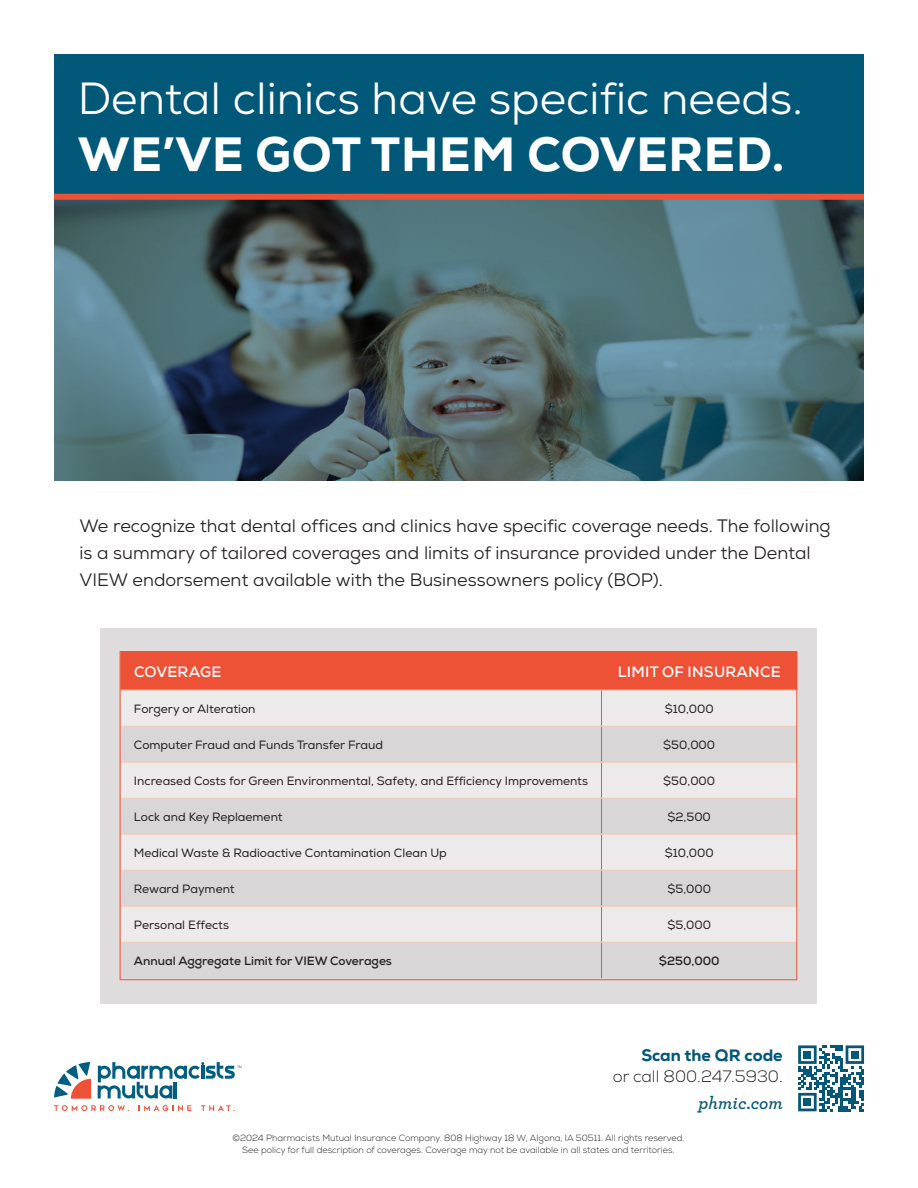
<style>
.page{position:relative;width:918px;height:1188px;background:#fff}
.page>*{position:absolute;margin:0;border:0;box-sizing:border-box;transform-origin:0 0}
.t1{font:800 48px "Nexa";letter-spacing:.015em;color:#fff}
.t2{font:45px "Nexa";color:#fff}
.t3{font:18px/27px "Nexa";color:#231f20}
.t4{font:italic 600 18px "Archer";color:#015878}
.Intro_Paragraph{font:300 16.5px "Nexa";color:#231f20}
.Intro_Paragraph-2{font:800 16.5px "Nexa";color:#015878}
.t5{font:700 15px "Nexa";letter-spacing:.015em;color:#fff}
.t6{font:12px "Nexa";color:#231f20}
.t7{font:700 12px "Nexa";color:#231f20}
.t8{font:300 9px/12px "Nexa";color:#231f20;text-align:center}
</style>
<div class="page">
<div style="left:100px;top:628px;width:717px;height:376px;background:#dfdcdd"></div>
<svg style="left:54px;top:200px;width:810px;height:281px;background:#4e6b72"></svg>
<div style="left:122px;top:653px;width:673px;height:37px;background:#ed5136"></div>
<div style="left:122px;top:691px;width:673px;height:35px;background:#edeaeb"></div>
<svg style="left:122px;top:727px;width:673px;height:251px"></svg>
<hr style="left:601px;top:652px;width:1px;height:38px;background:#ed5136">
<hr style="left:120px;top:690px;width:482px;height:1px;background:#fbc9b3">
<hr style="left:601px;top:691px;width:1px;height:35px;background:#ed5136">
<hr style="left:602px;top:690px;width:195px;height:1px;background:#fbc9b3">
<hr style="left:120px;top:726px;width:482px;height:1px;background:#fbc9b3">
<hr style="left:601px;top:727px;width:1px;height:35px;background:#ed5136">
<hr style="left:602px;top:726px;width:195px;height:1px;background:#fbc9b3">
<hr style="left:120px;top:762px;width:482px;height:1px;background:#fbc9b3">
<hr style="left:601px;top:763px;width:1px;height:35px;background:#ed5136">
<hr style="left:602px;top:762px;width:195px;height:1px;background:#fbc9b3">
<hr style="left:120px;top:798px;width:482px;height:1px;background:#fbc9b3">
<hr style="left:601px;top:799px;width:1px;height:35px;background:#ed5136">
<hr style="left:602px;top:798px;width:195px;height:1px;background:#fbc9b3">
<hr style="left:120px;top:834px;width:482px;height:1px;background:#fbc9b3">
<hr style="left:601px;top:835px;width:1px;height:35px;background:#ed5136">
<hr style="left:602px;top:834px;width:195px;height:1px;background:#fbc9b3">
<hr style="left:120px;top:870px;width:482px;height:1px;background:#fbc9b3">
<hr style="left:601px;top:871px;width:1px;height:35px;background:#ed5136">
<hr style="left:602px;top:870px;width:195px;height:1px;background:#fbc9b3">
<hr style="left:120px;top:906px;width:482px;height:1px;background:#fbc9b3">
<hr style="left:601px;top:907px;width:1px;height:35px;background:#ed5136">
<hr style="left:602px;top:906px;width:195px;height:1px;background:#fbc9b3">
<hr style="left:120px;top:942px;width:482px;height:1px;background:#fbc9b3">
<hr style="left:601px;top:943px;width:1px;height:35px;background:#ed5136">
<hr style="left:602px;top:942px;width:195px;height:1px;background:#fbc9b3">
<div style="left:54px;top:54px;width:810px;height:144px;background:#015878"></div>
<div style="left:54px;top:194px;width:810px;height:6px;background:#ed5136"></div>
<svg style="left:54px;top:1105px;width:75px;height:6px"></svg>
<svg style="left:139px;top:1105px;width:52px;height:6px"></svg>
<svg style="left:201px;top:1105px;width:34px;height:6px"></svg>
<svg style="left:54px;top:1062px;width:37px;height:37px"></svg>
<svg style="left:98px;top:1062px;width:143px;height:36px"></svg>
<svg style="left:798px;top:1045px;width:66px;height:66px"></svg>
<div style="left:803px;top:1051px;width:8px;height:8px;background:#015878"></div>
<div style="left:851px;top:1051px;width:8px;height:8px;background:#015878"></div>
<div style="left:803px;top:1098px;width:8px;height:8px;background:#015878"></div>
<p class="t2" style="left:78px;top:70px;width:726px">Dental clinics have specific needs.</p>
<p class="t1" style="left:78px;top:124px;width:708px">WE’VE GOT THEM COVERED.</p>
<p class="t3" style="left:79px;top:512px;width:753px">We recognize that dental offices and clinics have specific coverage needs. The following is a summary of tailored coverages and limits of insurance provided under the Dental<br>VIEW endorsement available with the Businessowners policy (BOP).</p>
<p class="t5" style="left:134px;top:662px;width:89px">COVERAGE</p>
<p class="t5" style="left:618px;top:662px;width:164px">LIMIT OF INSURANCE</p>
<p class="t6" style="left:134px;top:701px;width:123px">Forgery or Alteration</p>
<p class="t6" style="left:665px;top:701px;width:51px">$10,000</p>
<p class="t6" style="left:134px;top:737px;width:251px">Computer Fraud and Funds Transfer Fraud</p>
<p class="t6" style="left:663px;top:737px;width:53px">$50,000</p>
<p class="t6" style="left:134px;top:773px;width:456px">Increased Costs for Green Environmental, Safety, and Efficiency Improvements</p>
<p class="t6" style="left:663px;top:773px;width:53px">$50,000</p>
<p class="t6" style="left:134px;top:809px;width:150px">Lock and Key Replaement</p>
<p class="t6" style="left:668px;top:809px;width:45px">$2,500</p>
<p class="t6" style="left:134px;top:845px;width:314px">Medical Waste &amp; Radioactive Contamination Clean Up</p>
<p class="t6" style="left:665px;top:845px;width:51px">$10,000</p>
<p class="t6" style="left:134px;top:881px;width:102px">Reward Payment</p>
<p class="t6" style="left:667px;top:881px;width:45px">$5,000</p>
<p class="t6" style="left:134px;top:917px;width:97px">Personal Effects</p>
<p class="t6" style="left:667px;top:917px;width:45px">$5,000</p>
<p class="t7" style="left:134px;top:953px;width:259px">Annual Aggregate Limit for VIEW Coverages</p>
<p class="t7" style="left:659px;top:953px;width:62px">$250,000</p>
<p class="Intro_Paragraph-2" style="left:641px;top:1044px;width:143px">Scan the QR code</p>
<p class="Intro_Paragraph" style="left:613px;top:1066px;width:171px">or call 800.247.5930.</p>
<p class="t4" style="left:699px;top:1089px;width:86px">phmic.com</p>
<p class="t8" style="left:232px;top:1132px;width:453px">©️2024 Pharmacists Mutual Insurance Company. 808 Highway 18 W, Algona, IA 50511. All rights reserved.<br>See policy for full description of coverages. Coverage may not be available in all states and territories.</p>
</div>
